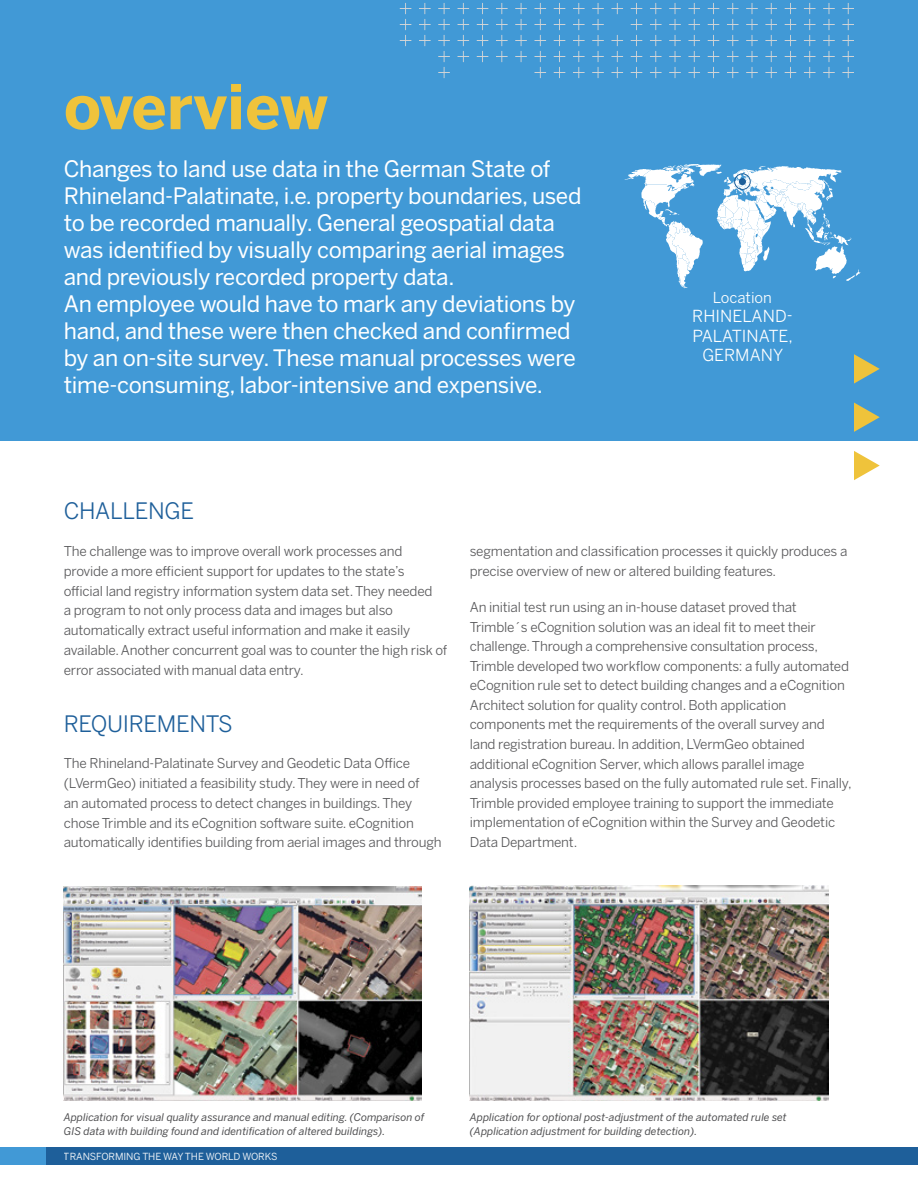
<style>
.page{position:relative;width:918px;height:1188px;background:#fff}
.page>*{position:absolute;margin:0;border:0;box-sizing:border-box;transform-origin:0 0}
.t1{font:700 61.5px "Benton Sans";color:#efc33b}
.t2{font:22.5px/27px "Benton Sans";letter-spacing:-.015em;color:#fff}
.t3{font:22.5px "Benton Sans";letter-spacing:-.015em;color:#1e5f9a}
.t4{font:16.5px/19.5px "Benton Sans";color:#fff;text-align:center}
.t5{font:15px "Benton Sans";color:#fff}
.t6{font:13.5px/19.5px "Benton Sans";letter-spacing:-.015em;color:#59595b}
.t7{font:italic 10.5px/13.5px "Benton Sans";color:#4e4e50}
.t8{font:9.75px "Benton Sans";letter-spacing:-.01em;color:#fff}
</style>
<div class="page">
<div style="left:0;top:1148px;width:730px;height:17px;background:#4199d6"></div>
<div style="left:47px;top:1148px;width:871px;height:17px;background:#1e5f9a"></div>
<div style="left:0;top:0;width:918px;height:441px;background:#4199d6"></div>
<svg style="left:400px;top:3px;width:454px;height:75px"></svg>
<img style="left:64px;top:886px;width:358px;height:214px">
<img style="left:470px;top:886px;width:358px;height:214px">
<svg style="left:624px;top:164px;width:236px;height:124px"></svg>
<div style="left:734px;top:173px;width:17px;height:17px;border:1px solid #1e5f9a;border-radius:50%"></div>
<div style="left:739px;top:178px;width:7px;height:7px;background:#1e5f9a;border-radius:50%"></div>
<svg style="left:854px;top:354px;width:26px;height:30px"></svg>
<svg style="left:854px;top:403px;width:26px;height:29px"></svg>
<svg style="left:854px;top:451px;width:26px;height:29px"></svg>
<h1 class="t1" style="left:64px;top:68px;width:266px">overview</h1>
<p class="t2" style="left:64px;top:156px;width:519px">Changes to land use data in the German State of Rhineland-Palatinate, i.e. property boundaries, used to be recorded manually. General geospatial data was identified by visually comparing aerial images and previously recorded property data.<br>An employee would have to mark any deviations by hand, and these were then checked and confirmed by an on-site survey. These manual processes were time-consuming, labor-intensive and expensive.</p>
<p class="t5" style="left:713px;top:288px;width:61px">Location</p>
<p class="t4" style="left:692px;top:306px;width:102px">RHINELAND-<br>PALATINATE,<br>GERMANY</p>
<h2 class="t3" style="left:64px;top:498px;width:132px">CHALLENGE</h2>
<p class="t6" style="left:64px;top:541px;width:385px">The challenge was to improve overall work processes and provide a more efficient support for updates to the state’s official land registry information system data set. They needed<br>a program to not only process data and images but also automatically extract useful information and make it easily available. Another concurrent goal was to counter the high risk of error associated with manual data entry.</p>
<h2 class="t3" style="left:64px;top:710px;width:171px">REQUIREMENTS</h2>
<p class="t6" style="left:64px;top:754px;width:379px">The Rhineland-Palatinate Survey and Geodetic Data Office (LVermGeo) initiated a feasibility study. They were in need of<br>an automated process to detect changes in buildings. They chose Trimble and its eCognition software suite. eCognition automatically identifies building from aerial images and through</p>
<p class="t6" style="left:470px;top:541px;width:379px">segmentation and classification processes it quickly produces a precise overview of new or altered building features.</p>
<p class="t6" style="left:470px;top:597px;width:383px">An initial test run using an in-house dataset proved that Trimble´s eCognition solution was an ideal fit to meet their challenge. Through a comprehensive consultation process, Trimble developed two workflow components: a fully automated eCognition rule set to detect building changes and a eCognition Architect solution for quality control. Both application components met the requirements of the overall survey and land registration bureau. In addition, LVermGeo obtained additional eCognition Server, which allows parallel image analysis processes based on the fully automated rule set. Finally, Trimble provided employee training to support the immediate implementation of eCognition within the Survey and Geodetic Data Department.</p>
<p class="t7" style="left:64px;top:1111px;width:362px">Application for visual quality assurance and manual editing. (Comparison of<br>GIS data with building found and identification of altered buildings).</p>
<p class="t7" style="left:470px;top:1111px;width:319px">Application for optional post-adjustment of the automated rule set (Application adjustment for building detection).</p>
<p class="t8" style="left:64px;top:1151px;width:215px">TRANSFORMING THE WAY THE WORLD WORKS</p>
</div>
